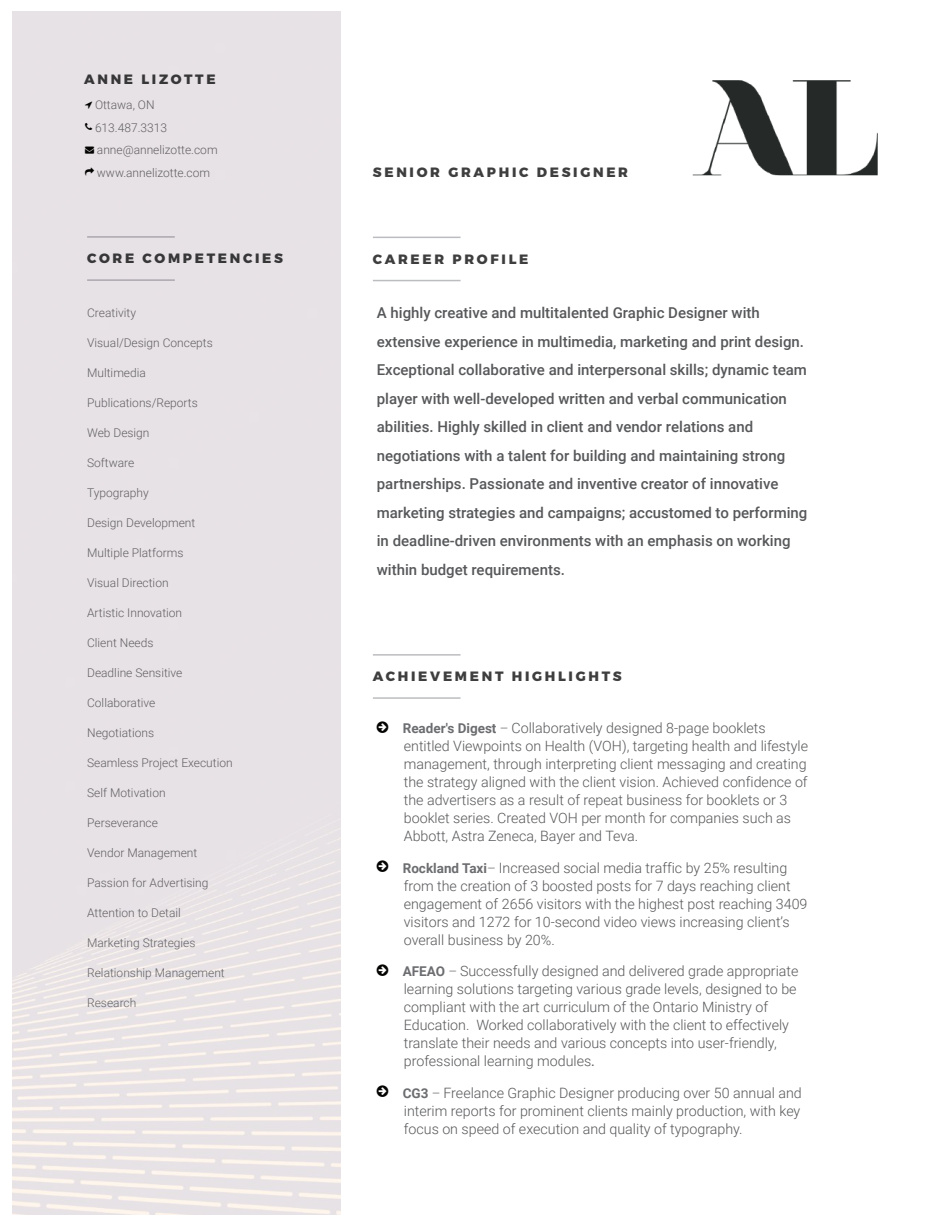
<style>
.page{position:relative;width:945px;height:1215px;background:#fff}
.page>*{position:absolute;margin:0;border:0;box-sizing:border-box;transform-origin:0 0}
.t1{font:500 15px/28.5px "Roboto";color:#57585a}
.t2{font:300 14.25px/18px "Roboto";color:#57585a}
.t3{font:800 13.5px "Montserrat";letter-spacing:.2em;color:#3e3e3f}
.t4{font:300 12px/22.5px "Roboto";color:#6c6d70}
.s1{color:#040503}
.s2{font-weight:700;font-size:13.5px;color:#6c6d70}
.s3{font-size:13.5px;color:#6c6d70}
.s4{font-weight:400}
</style>
<div class="page">
<hr style="left:373px;top:237px;width:88px;height:1px;background:#bcbdc0">
<hr style="left:373px;top:280px;width:88px;height:1px;background:#bcbdc0">
<hr style="left:373px;top:654px;width:88px;height:2px;background:#bcbdc0">
<hr style="left:373px;top:697px;width:88px;height:2px;background:#bcbdc0">
<img style="left:692px;top:80px;width:186px;height:96px">
<svg style="left:85px;top:101px;width:7px;height:7px"></svg>
<svg style="left:85px;top:123px;width:7px;height:7px"></svg>
<svg style="left:85px;top:168px;width:9px;height:8px"></svg>
<p class="t3" style="left:84px;top:71px;width:133px">ANNE LIZOTTE</p>
<p class="t4" style="left:95px;top:93px;width:74px">Ottawa, ON<br>613.487.3313</p>
<p class="t4" style="left:85px;top:138px;width:134px;text-align:center"><span class="s1">→</span> anne@annelizotte.com www.annelizotte.com</p>
<p class="t3" style="left:87px;top:250px;width:197px">CORE COMPETENCIES</p>
<p class="t4" style="left:87px;top:301px;width:50px">Creativity</p>
<p class="t4" style="left:87px;top:331px;width:127px">Visual/Design Concepts</p>
<p class="t4" style="left:87px;top:361px;width:60px">Multimedia</p>
<p class="t4" style="left:87px;top:391px;width:112px">Publications/Reports</p>
<p class="t4" style="left:87px;top:421px;width:64px">Web Design</p>
<p class="t4" style="left:87px;top:451px;width:49px">Software</p>
<p class="t4" style="left:87px;top:481px;width:63px">Typography</p>
<p class="t4" style="left:87px;top:511px;width:110px">Design Development</p>
<p class="t4" style="left:87px;top:541px;width:98px">Multiple Platforms</p>
<p class="t4" style="left:87px;top:571px;width:83px">Visual Direction</p>
<p class="t4" style="left:87px;top:601px;width:97px">Artistic Innovation</p>
<p class="t4" style="left:87px;top:631px;width:68px">Client Needs</p>
<p class="t4" style="left:87px;top:661px;width:97px">Deadline Sensitive</p>
<p class="t4" style="left:87px;top:691px;width:70px">Collaborative</p>
<p class="t4" style="left:87px;top:721px;width:68px">Negotiations</p>
<p class="t4" style="left:87px;top:751px;width:147px">Seamless Project Execution</p>
<p class="t4" style="left:87px;top:781px;width:80px">Self Motivation</p>
<p class="t4" style="left:87px;top:811px;width:72px">Perseverance</p>
<p class="t4" style="left:87px;top:841px;width:112px">Vendor Management</p>
<p class="t4" style="left:87px;top:871px;width:123px">Passion for Advertising</p>
<p class="t4" style="left:87px;top:901px;width:95px">Attention to Detail</p>
<p class="t4" style="left:87px;top:931px;width:110px">Marketing Strategies</p>
<p class="t4" style="left:87px;top:961px;width:139px">Relationship Management</p>
<p class="t4" style="left:87px;top:991px;width:51px">Research</p>
<p class="t3" style="left:373px;top:164px;width:257px">SENIOR GRAPHIC DESIGNER</p>
<p class="t3" style="left:373px;top:251px;width:157px">CAREER PROFILE</p>
<p class="t1" style="left:377px;top:298px;width:432px">A highly creative and multitalented Graphic Designer with extensive experience in multimedia, marketing and print design.<br>Exceptional collaborative and interpersonal skills; dynamic team player with well-developed written and verbal communication abilities. Highly skilled in client and vendor relations and negotiations with a talent for building and maintaining strong partnerships. Passionate and inventive creator of innovative marketing strategies and campaigns; accustomed to performing in deadline-driven environments with an emphasis on working within budget requirements.</p>
<p class="t3" style="left:373px;top:668px;width:250px">ACHIEVEMENT HIGHLIGHTS</p>
<p class="t2" style="left:403px;top:719px;width:407px"><span class="s2">Reader's Digest</span> <span class="s3">–</span> Collaboratively designed 8-page booklets entitled Viewpoints on Health (VOH), targeting health and lifestyle management, through interpreting client messaging and creating the strategy aligned with the client vision. Achieved confidence of the advertisers as a result of repeat business for booklets or 3 booklet series. Created VOH per month for companies such as Abbott, Astra Zeneca, Bayer and Teva.</p>
<p class="t2" style="left:403px;top:858px;width:406px"><span class="s2">Rockland Taxi</span><span class="s3">–</span> Increased social media traffic by 25% resulting from the creation of 3 boosted posts for 7 days reaching client engagement of 2656 visitors with the highest post reaching 3409 visitors and 1272 for 10-second video views increasing client’s overall business by 20%.</p>
<p class="t2" style="left:403px;top:962px;width:397px"><span class="s2">AFEAO</span> <span class="s3">–</span> Successfully designed and delivered grade appropriate learning solutions targeting various grade levels, designed to be compliant with the art curriculum of the Ontario Ministry of Education. Worked collaboratively with the client to effectively translate their needs and various concepts into user-friendly, professional learning modules<span class="s4">.</span></p>
<p class="t2" style="left:403px;top:1083px;width:401px;text-align:justify"><span class="s2">CG3</span> <span class="s3">–</span> Freelance Graphic Designer producing over 50 annual and interim reports for prominent clients mainly production, with key focus on speed of execution and quality of typography.</p>
</div>
